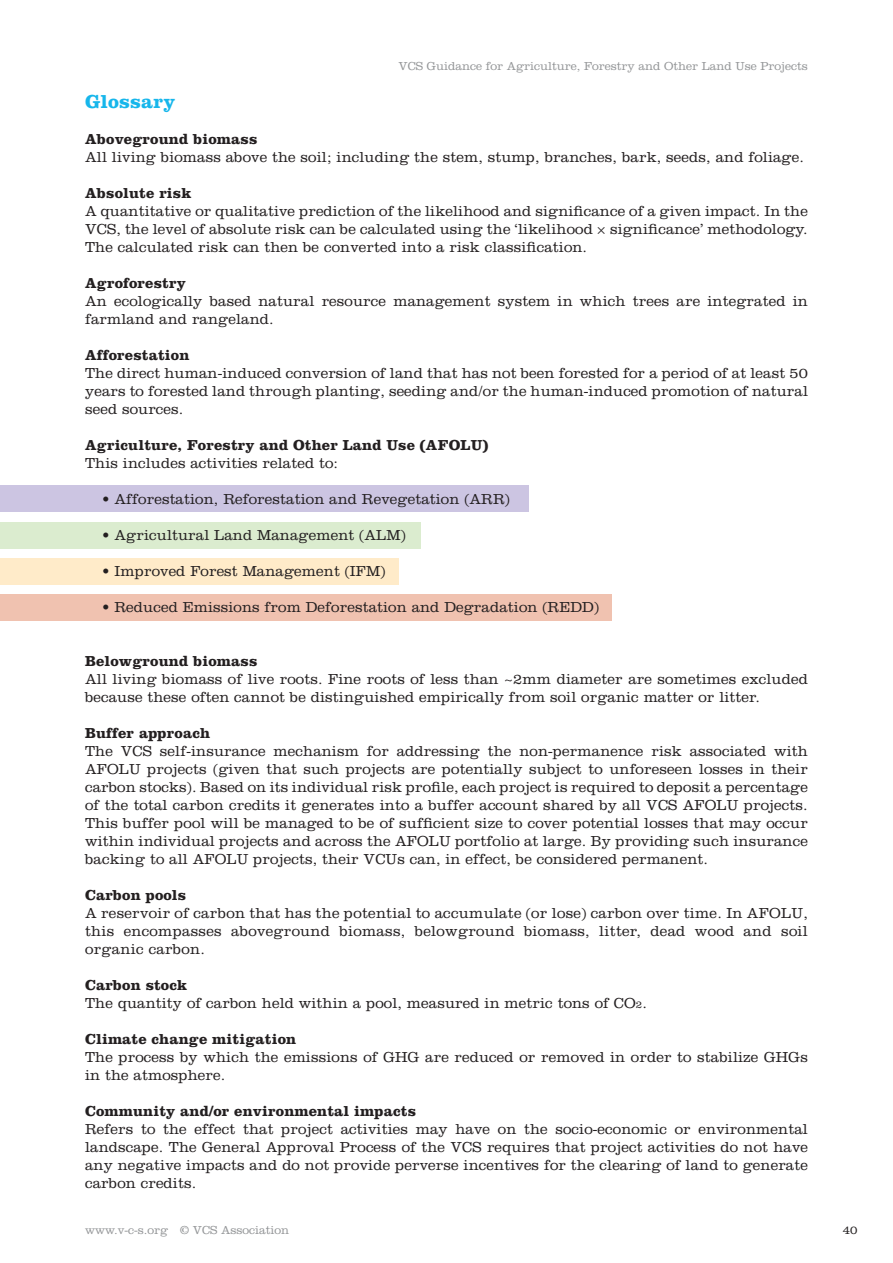
<style>
.page{position:relative;width:893px;height:1263px;background:#fff}
.page>*{position:absolute;margin:0;border:0;box-sizing:border-box;transform-origin:0 0}
.t1{font:700 19.5px "Clarendon";letter-spacing:.01em;color:#16b6eb}
.t2{font:300 15px/18px "Clarendon";letter-spacing:.01em;color:#231f20;text-align:justify}
.t3{font:700 15px "Clarendon";letter-spacing:.01em;color:#231f20}
.t4{font:300 12px "Clarendon";color:#949698}
.t5{font:300 12px "Clarendon";color:#231f20}
.s1{font-weight:700}
.s2{font-size:10.5px}
.s3{font-weight:400}
</style>
<div class="page">
<div style="left:0;top:485px;width:529px;height:27px;background:#ccc5e2"></div>
<div style="left:0;top:522px;width:420px;height:27px;background:#dbeccf"></div>
<div style="left:0;top:558px;width:398px;height:27px;background:#ffebc9"></div>
<div style="left:0;top:594px;width:611px;height:27px;background:#f0c2b0"></div>
<p class="t4" style="left:399px;top:59px;width:411px">VCS Guidance for Agriculture, Forestry and Other Land Use Projects</p>
<h1 class="t1" style="left:85px;top:90px;width:92px">Glossary</h1>
<p class="t3" style="left:85px;top:130px;width:174px">Aboveground biomass</p>
<p class="t2" style="left:85px;top:148px;width:720px">All living biomass above the soil; including the stem, stump, branches, bark, seeds, and foliage.</p>
<p class="t3" style="left:85px;top:184px;width:108px">Absolute risk</p>
<p class="t2" style="left:85px;top:202px;width:724px">A quantitative or qualitative prediction of the likelihood and significance of a given impact. In the VCS, the level of absolute risk can be calculated using the ‘likelihood × significance’ methodology.<br>The calculated risk can then be converted into a risk classification.</p>
<p class="t3" style="left:85px;top:274px;width:102px">Agroforestry</p>
<p class="t2" style="left:85px;top:292px;width:724px">An ecologically based natural resource management system in which trees are integrated in farmland and rangeland.</p>
<p class="t3" style="left:85px;top:346px;width:106px">Afforestation</p>
<p class="t2" style="left:85px;top:364px;width:724px">The direct human-induced conversion of land that has not been forested for a period of at least 50 years to forested land through planting, seeding and/or the human-induced promotion of natural seed sources.</p>
<p class="t3" style="left:85px;top:436px;width:405px">Agriculture, Forestry and Other Land Use (AFOLU)</p>
<p class="t2" style="left:85px;top:454px;width:255px">This includes activities related to:</p>
<p class="t2" style="left:102px;top:490px;width:409px">• Afforestation, Reforestation and Revegetation (ARR)</p>
<p class="t2" style="left:102px;top:526px;width:305px">• Agricultural Land Management (ALM)</p>
<p class="t2" style="left:102px;top:562px;width:285px">• Improved Forest Management (IFM)</p>
<p class="t2" style="left:102px;top:598px;width:498px">• Reduced Emissions from Deforestation and Degradation (REDD)</p>
<p class="t3" style="left:85px;top:652px;width:174px">Belowground biomass</p>
<p class="t2" style="left:85px;top:670px;width:724px">All living biomass of live roots. Fine roots of less than ~2mm diameter are sometimes excluded because these often cannot be distinguished empirically from soil organic matter or litter.</p>
<p class="t3" style="left:85px;top:724px;width:127px">Buffer approach</p>
<p class="t2" style="left:85px;top:742px;width:724px">The VCS self-insurance mechanism for addressing the non-permanence risk associated with AFOLU projects (given that such projects are potentially subject to unforeseen losses in their carbon stocks). Based on its individual risk profile, each project is required to deposit a percentage of the total carbon credits it generates into a buffer account shared by all VCS AFOLU projects.<br>This buffer pool will be managed to be of sufficient size to cover potential losses that may occur within individual projects and across the AFOLU portfolio at large. By providing such insurance backing to all AFOLU projects, their VCUs can, in effect, be considered permanent.</p>
<p class="t3" style="left:85px;top:886px;width:103px">Carbon pools</p>
<p class="t2" style="left:85px;top:904px;width:724px">A reservoir of carbon that has the potential to accumulate (or lose) carbon over time. In AFOLU, this encompasses aboveground biomass, belowground biomass, litter, dead wood and soil organic carbon.</p>
<p class="t2" style="left:85px;top:976px;width:563px"><span class="s1">Carbon stock<br></span>The quantity of carbon held within a pool, measured in metric tons of CO<span class="s2">2</span>.</p>
<p class="t3" style="left:85px;top:1030px;width:213px">Climate change mitigation</p>
<p class="t2" style="left:85px;top:1048px;width:724px">The process by which the emissions of GHG are reduced or removed in order to stabilize GHGs in the atmosphere.</p>
<p class="t3" style="left:85px;top:1102px;width:332px">Community and/or environmental impacts</p>
<p class="t2" style="left:85px;top:1120px;width:724px">Refers to the effect that project activities may have on the socio-economic or environmental landscape. The General Approval Process of the VCS requires that project activities do not have any negative impacts and do not provide perverse incentives for the clearing of land to generate carbon credits.</p>
<p class="t4" style="left:85px;top:1223px;width:206px">www.v-c-s.org <span class="s3">©</span> VCS Association</p>
<p class="t5" style="left:843px;top:1223px;width:16px">40</p>
</div>
